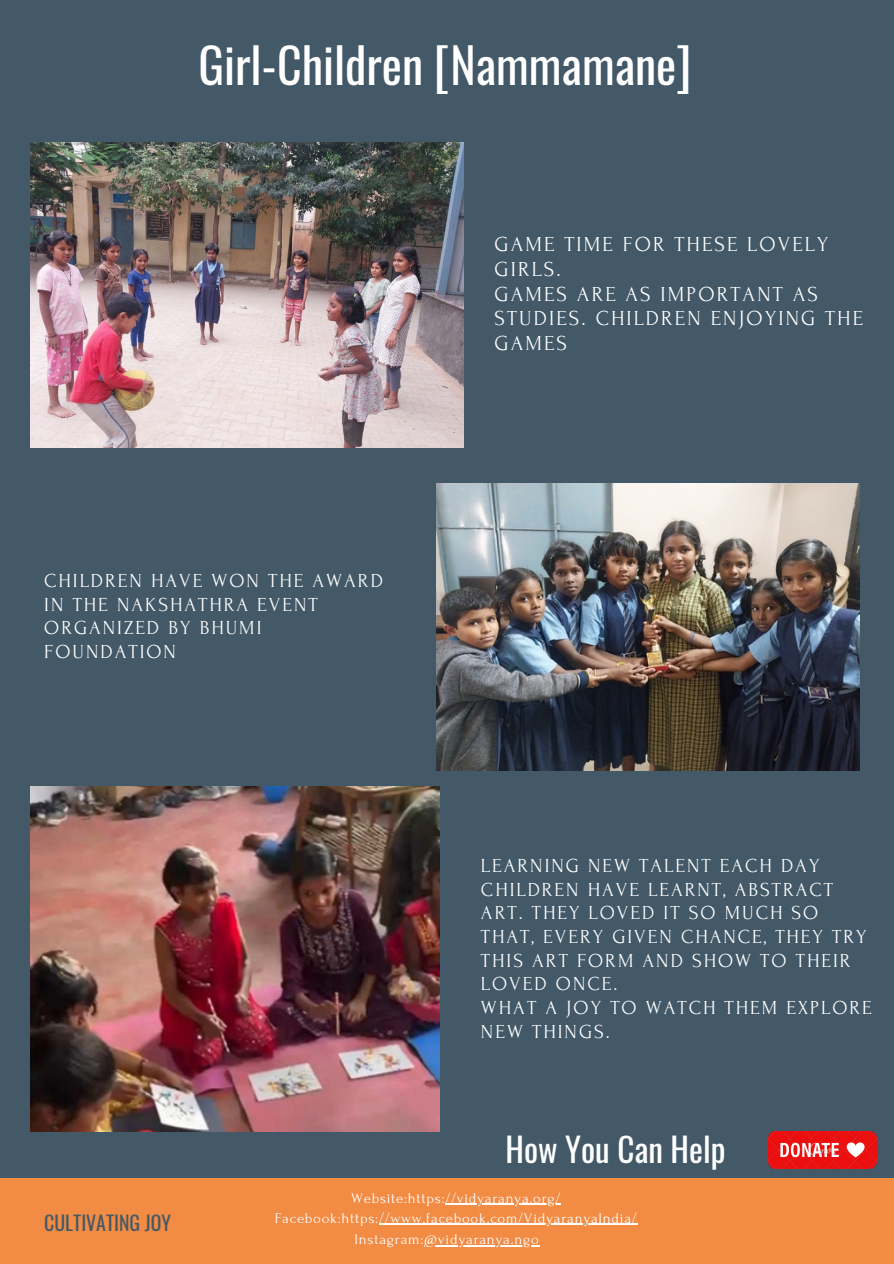
<style>
.page{position:relative;width:894px;height:1264px;background:#fff}
.page>*{position:absolute;margin:0;border:0;box-sizing:border-box;transform-origin:0 0}
.t1{font:48px "Oswald";color:#fff}
.t2{font:33.15px "Oswald";color:#fff}
.t3{font:21.3px/24.8px "Forum";letter-spacing:.1em;color:#fff}
.t4{font:19.8px/23.7px "Forum";letter-spacing:.1em;color:#fff}
.t5{font:19.8px "Oswald";color:#435967}
.t6{font:14.85px "Forum";letter-spacing:.05em;color:#fff}
</style>
<div class="page">
<div style="left:0;top:0;width:893px;height:1263px;background:#435967"></div>
<div style="left:0;top:1177px;width:893px;height:86px;background:#f28b43"></div>
<img style="left:768px;top:1131px;width:107px;height:37px">
<img style="left:436px;top:483px;width:423px;height:287px">
<img style="left:31px;top:142px;width:432px;height:305px">
<img style="left:31px;top:786px;width:408px;height:345px">
<hr style="left:424px;top:1245px;width:115px;height:1px;background:#fff">
<hr style="left:379px;top:1223px;width:258px;height:1px;background:#fff">
<hr style="left:445px;top:1203px;width:116px;height:1px;background:#fff">
<h3 class="t1" style="left:198px;top:28px;width:494px">Girl-Children [Nammamane]</h3>
<p class="t4" style="left:44px;top:569px;width:340px">CHILDREN HAVE WON THE AWARD<br>IN THE NAKSHATHRA EVENT<br>ORGANIZED BY BHUMI<br>FOUNDATION</p>
<p class="t3" style="left:494px;top:232px;width:370px">GAME TIME FOR THESE LOVELY<br>GIRLS.<br>GAMES ARE AS IMPORTANT AS<br>STUDIES. CHILDREN ENJOYING THE<br>GAMES</p>
<h3 class="t4" style="left:481px;top:854px;width:392px">LEARNING NEW TALENT EACH DAY<br>CHILDREN HAVE LEARNT, ABSTRACT<br>ART. THEY LOVED IT SO MUCH SO<br>THAT, EVERY GIVEN CHANCE, THEY TRY<br>THIS ART FORM AND SHOW TO THEIR<br>LOVED ONCE.<br>WHAT A JOY TO WATCH THEM EXPLORE<br>NEW THINGS.</h3>
<p class="t2" style="left:505px;top:1123px;width:221px">How You Can Help</p>
<p class="t5" style="left:44px;top:1206px;width:128px">CULTIVATING JOY</p>
<h2 class="t6" style="left:351px;top:1189px;width:211px">Website:https://vidyaranya.org/</h2>
<p class="t6" style="left:275px;top:1209px;width:363px">Facebook:https://www.facebook.com/VidyaranyaIndia/</p>
<h3 class="t6" style="left:354px;top:1231px;width:186px">Instagram:@vidyaranya.ngo</h3>
</div>
